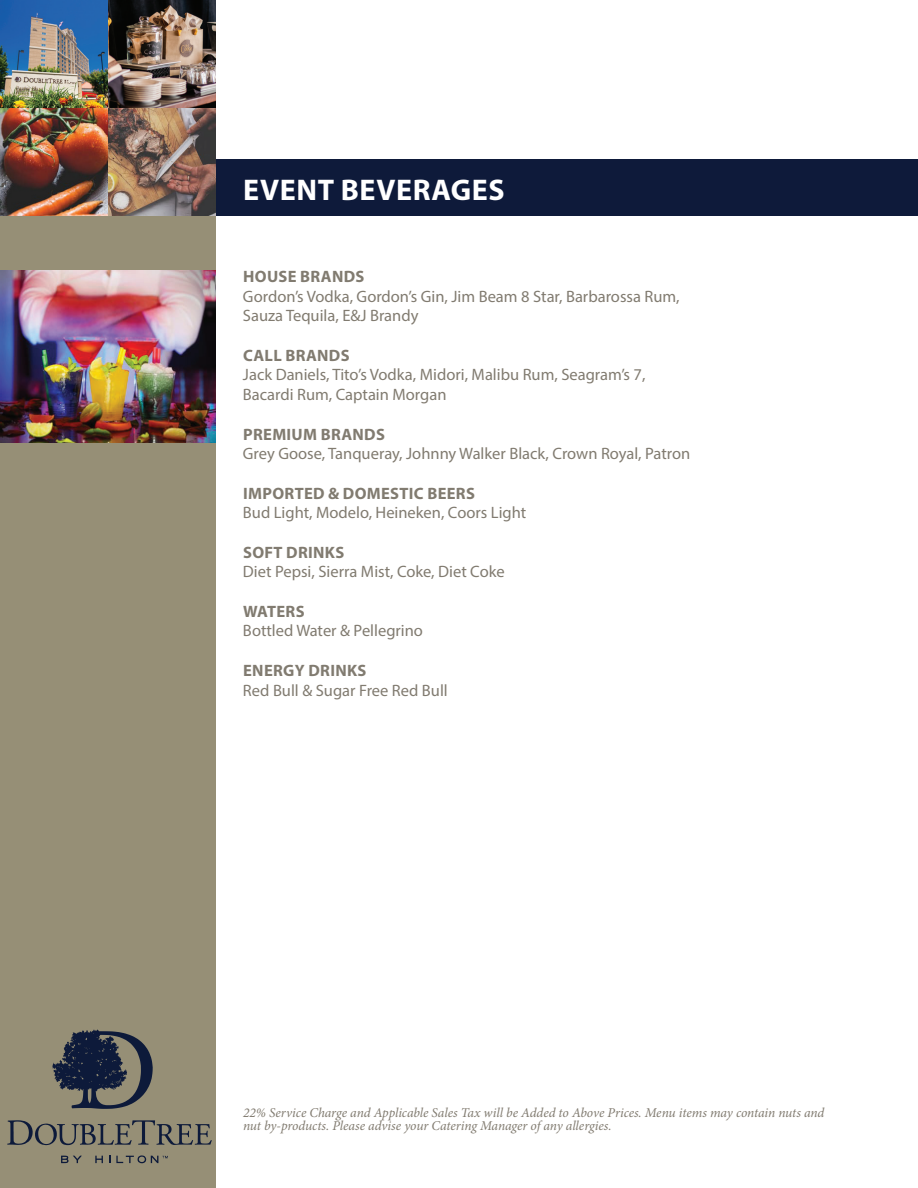
<style>
.page{position:relative;width:918px;height:1188px;background:#fff}
.page>*{position:absolute;margin:0;border:0;box-sizing:border-box;transform-origin:0 0}
.t1{font:700 30px "Myriad Pro";letter-spacing:.02em;color:#fff}
.t2{font:16.5px/19.5px "Myriad Pro";color:#817b70}
.t3{font:700 16.5px "Myriad Pro";letter-spacing:.02em;color:#817b70}
.t4{font:italic 13.5px/13.5px "Minion Pro";letter-spacing:-.005em;color:#817b70}
</style>
<div class="page">
<div style="left:0;top:160px;width:918px;height:56px;background:#0e1a3a"></div>
<div style="left:0;top:0;width:216px;height:1188px;background:#968f76"></div>
<img style="left:0;top:0;width:216px;height:216px">
<svg style="left:52px;top:1030px;width:101px;height:79px"></svg>
<svg style="left:7px;top:1120px;width:205px;height:25px"></svg>
<svg style="left:95px;top:1156px;width:8px;height:7px"></svg>
<svg style="left:61px;top:1156px;width:21px;height:7px"></svg>
<svg style="left:116px;top:1155px;width:52px;height:8px"></svg>
<img style="left:0;top:270px;width:216px;height:172px">
<h1 class="t1" style="left:243px;top:170px;width:263px">EVENT BEVERAGES</h1>
<p class="t3" style="left:243px;top:266px;width:123px">HOUSE BRANDS</p>
<p class="t2" style="left:243px;top:286px;width:438px">Gordon’s Vodka, Gordon’s Gin, Jim Beam 8 Star, Barbarossa Rum,<br>Sauza Tequila, E&amp;J Brandy</p>
<p class="t3" style="left:243px;top:345px;width:108px">CALL BRANDS</p>
<p class="t2" style="left:243px;top:365px;width:404px">Jack Daniels, Tito’s Vodka, Midori, Malibu Rum, Seagram’s 7,<br>Bacardi Rum, Captain Morgan</p>
<p class="t3" style="left:243px;top:423px;width:143px">PREMIUM BRANDS</p>
<p class="t2" style="left:243px;top:444px;width:449px">Grey Goose, Tanqueray, Johnny Walker Black, Crown Royal, Patron</p>
<p class="t3" style="left:243px;top:482px;width:233px">IMPORTED &amp; DOMESTIC BEERS</p>
<p class="t2" style="left:243px;top:503px;width:285px">Bud Light, Modelo, Heineken, Coors Light</p>
<p class="t3" style="left:243px;top:541px;width:103px">SOFT DRINKS</p>
<p class="t2" style="left:243px;top:562px;width:263px">Diet Pepsi, Sierra Mist, Coke, Diet Coke</p>
<p class="t3" style="left:243px;top:601px;width:63px">WATERS</p>
<p class="t2" style="left:243px;top:621px;width:182px">Bottled Water &amp; Pellegrino</p>
<p class="t3" style="left:243px;top:660px;width:125px">ENERGY DRINKS</p>
<p class="t2" style="left:243px;top:680px;width:206px">Red Bull &amp; Sugar Free Red Bull</p>
<p class="t4" style="left:243px;top:1106px;width:583px">22% Service Charge and Applicable Sales Tax will be Added to Above Prices. Menu items may contain nuts and nut by-products. Please advise your Catering Manager of any allergies.</p>
</div>
